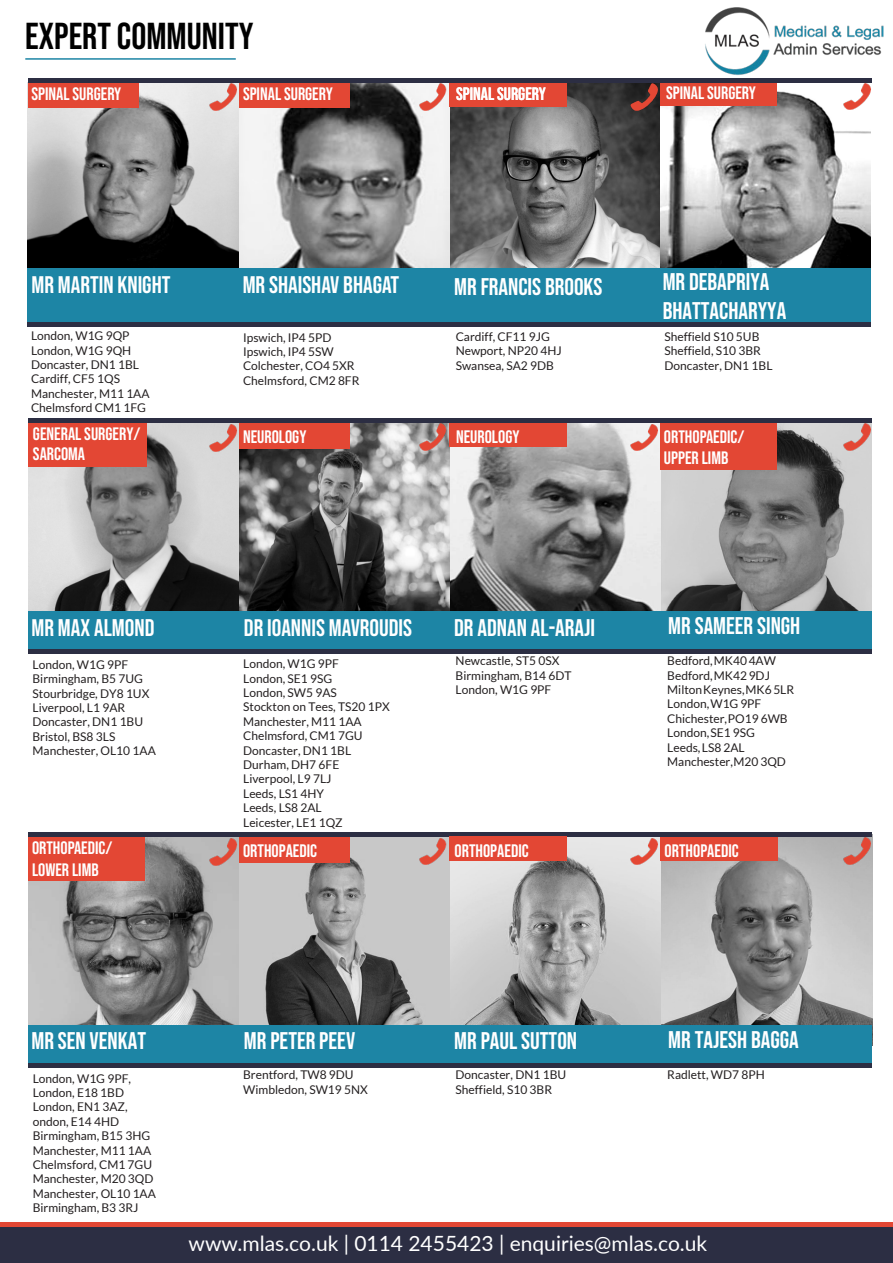
<style>
.page{position:relative;width:893px;height:1263px;background:#fff}
.page>*{position:absolute;margin:0;border:0;box-sizing:border-box;transform-origin:0 0}
.t1{font:37.5px "Bebas Neue";color:#000}
.t2{font:24px/28.8px "Bebas Neue";color:#fff}
.t3{font:24px "Bebas Neue";color:#fff}
.t4{font:21px "Lato";color:#fff}
.t5{font:18px/21.6px "Bebas Neue";color:#fff}
.t6{font:18px "Bebas Neue";color:#fff}
.t7{font:12px/14.4px "Lato";color:#231f20}
.s1{font-style:inherit}
</style>
<div class="page">
<img style="left:28px;top:837px;width:844px;height:188px">
<img style="left:661px;top:423px;width:210px;height:188px">
<img style="left:449px;top:423px;width:211px;height:188px">
<img style="left:239px;top:423px;width:210px;height:188px">
<img style="left:239px;top:82px;width:632px;height:187px">
<div style="left:0;top:1222px;width:893px;height:41px;background:#2c2e43"></div>
<div style="left:0;top:1222px;width:893px;height:5px;background:#e34734"></div>
<img style="left:27px;top:82px;width:212px;height:187px">
<div style="left:27px;top:269px;width:844px;height:54px;background:#1d85a5"></div>
<div style="left:27px;top:322px;width:844px;height:5px;background:#2c2e43"></div>
<img style="left:28px;top:423px;width:211px;height:188px">
<img style="left:630px;top:83px;width:30px;height:27px">
<img style="left:419px;top:82px;width:30px;height:28px">
<img style="left:843px;top:82px;width:29px;height:28px">
<div style="left:28px;top:82px;width:111px;height:26px;background:#e34734"></div>
<div style="left:239px;top:82px;width:111px;height:26px;background:#e34734"></div>
<div style="left:449px;top:82px;width:118px;height:24px;background:#e34734"></div>
<div style="left:660px;top:82px;width:117px;height:24px;background:#e34734"></div>
<hr style="left:28px;top:78px;width:844px;height:4px;background:#2c2e43">
<img style="left:209px;top:83px;width:30px;height:27px">
<hr style="left:25px;top:58px;width:211px;height:2px;background:#1d85a5">
<img style="left:705px;top:7px;width:178px;height:68px">
<div style="left:28px;top:611px;width:844px;height:38px;background:#1d85a5"></div>
<div style="left:28px;top:649px;width:844px;height:5px;background:#2c2e43"></div>
<img style="left:630px;top:423px;width:30px;height:28px">
<img style="left:419px;top:423px;width:30px;height:28px">
<img style="left:843px;top:423px;width:29px;height:27px">
<div style="left:28px;top:423px;width:118px;height:44px;background:#e34734"></div>
<div style="left:239px;top:423px;width:111px;height:26px;background:#e34734"></div>
<div style="left:449px;top:423px;width:118px;height:24px;background:#e34734"></div>
<div style="left:660px;top:423px;width:117px;height:44px;background:#e34734"></div>
<div style="left:28px;top:418px;width:844px;height:5px;background:#2c2e43"></div>
<img style="left:209px;top:423px;width:30px;height:28px">
<div style="left:660px;top:425px;width:117px;height:44px;background:#e34734"></div>
<div style="left:28px;top:1025px;width:844px;height:38px;background:#1d85a5"></div>
<div style="left:28px;top:1063px;width:844px;height:5px;background:#2c2e43"></div>
<img style="left:630px;top:837px;width:30px;height:28px">
<img style="left:419px;top:837px;width:30px;height:28px">
<img style="left:843px;top:837px;width:30px;height:27px">
<div style="left:239px;top:837px;width:111px;height:26px;background:#e34734"></div>
<div style="left:661px;top:837px;width:117px;height:24px;background:#e34734"></div>
<img style="left:209px;top:837px;width:30px;height:28px">
<div style="left:29px;top:837px;width:116px;height:44px;background:#e34734"></div>
<div style="left:28px;top:832px;width:844px;height:5px;background:#2c2e43"></div>
<div style="left:449px;top:837px;width:118px;height:24px;background:#e34734"></div>
<h1 class="t1" style="left:25px;top:14px;width:230px">EXPERT COMMUNITY</h1>
<h3 class="t5" style="left:31px;top:83px;width:91px">SPINAL SURGERY</h3>
<h3 class="t5" style="left:243px;top:83px;width:91px">SPINAL SURGERY</h3>
<h3 class="t5" style="left:456px;top:83px;width:91px">SPINAL SURGERY</h3>
<h3 class="t5" style="left:666px;top:82px;width:91px">SPINAL SURGERY</h3>
<h2 class="t3" style="left:31px;top:271px;width:141px">MR MARTIN KNIGHT</h2>
<h2 class="t3" style="left:243px;top:271px;width:158px">MR SHAISHAV BHAGAT</h2>
<h2 class="t2" style="left:663px;top:267px;width:125px">MR DEBAPRIYA<br>BHATTACHARYYA</h2>
<p class="t7" style="left:31px;top:328px;width:120px">London, W1G 9QP<br>London, W1G 9QH<br>Doncaster, DN1 1BL<br>Cardiff, CF5 1QS<br>Manchester, M11 1AA<br>Chelmsford CM1 1FG</p>
<p class="t7" style="left:243px;top:330px;width:118px">Ipswich, IP4 5PD<br>Ipswich, IP4 5SW<br>Colchester, CO4 5XR<br>Chelmsford, CM2 8FR</p>
<p class="t7" style="left:664px;top:329px;width:110px">Sheffield S10 5UB<br>Sheffield, S10 3BR<br>Doncaster, DN1 1BL</p>
<h2 class="t2" style="left:454px;top:272px;width:150px">MR FRANCIS BROOKS</h2>
<p class="t7" style="left:456px;top:329px;width:108px">Cardiff, CF11 9JG<br>Newport, NP20 4HJ<br>Swansea, SA2 9DB</p>
<h3 class="t5" style="left:33px;top:424px;width:109px;line-height:19.8px">GENERAL SURGERY/<br>SARCOMA</h3>
<h3 class="t6" style="left:243px;top:426px;width:65px">NEUROLOGY</h3>
<h3 class="t6" style="left:456px;top:426px;width:65px">NEUROLOGY</h3>
<h3 class="t5" style="left:664px;top:426px;width:82px">ORTHOPAEDIC/<br>UPPER LIMB</h3>
<h2 class="t2" style="left:31px;top:613px;width:124px"><span class="s1">MR</span> MAX ALMOND</h2>
<h2 class="t2" style="left:668px;top:611px;width:134px">MR SAMEER SINGH</h2>
<p class="t7" style="left:33px;top:657px;width:125px">London, W1G 9PF<br>Birmingham, B5 7UG<br>Stourbridge, DY8 1UX<br>Liverpool, L1 9AR<br>Doncaster, DN1 1BU<br>Bristol, BS8 3LS<br>Manchester, OL10 1AA</p>
<p class="t7" style="left:243px;top:657px;width:148px">London, W1G 9PF<br>London, SE1 9SG<br>London, SW5 9AS<br>Stockton on Tees, TS20 1PX<br>Manchester, M11 1AA<br>Chelmsford, CM1 7GU<br>Doncaster, DN1 1BL<br>Durham, DH7 6FE<br>Liverpool, L9 7LJ<br>Leeds, LS1 4HY<br>Leeds, LS8 2AL<br>Leicester, LE1 1QZ</p>
<h2 class="t3" style="left:244px;top:614px;width:170px">DR IOANNIS MAVROUDIS</h2>
<h2 class="t2" style="left:454px;top:613px;width:142px">DR ADNAN AL-ARAJI</h2>
<p class="t7" style="left:667px;top:653px;width:128px">Bedford, MK40 4AW<br>Bedford, MK42 9DJ<br>Milton Keynes, MK6 5LR<br>London, W1G 9PF<br>Chichester, PO19 6WB<br>London, SE1 9SG<br>Leeds, LS8 2AL<br>Manchester, M20 3QD</p>
<p class="t7" style="left:456px;top:654px;width:117px">Newcastle, ST5 0SX<br>Birmingham, B14 6DT<br>London, W1G 9PF</p>
<h3 class="t5" style="left:32px;top:837px;width:82px">ORTHOPAEDIC/<br>LOWER LIMB</h3>
<h3 class="t6" style="left:455px;top:840px;width:76px">ORTHOPAEDIC</h3>
<h3 class="t6" style="left:665px;top:840px;width:76px">ORTHOPAEDIC</h3>
<h3 class="t6" style="left:243px;top:840px;width:76px">ORTHOPAEDIC</h3>
<h2 class="t2" style="left:31px;top:1026px;width:116px">MR SEN VENKAT</h2>
<h2 class="t2" style="left:668px;top:1025px;width:132px">MR TAJESH BAGGA</h2>
<p class="t7" style="left:33px;top:1071px;width:125px">London, W1G 9PF,<br>London, E18 1BD<br>London, EN1 3AZ, ondon, E14 4HD<br>Birmingham, B15 3HG<br>Manchester, M11 1AA<br>Chelmsford, CM1 7GU<br>Manchester, M20 3QD<br>Manchester, OL10 1AA<br>Birmingham, B3 3RJ</p>
<p class="t7" style="left:243px;top:1068px;width:126px">Brentford, TW8 9DU<br>Wimbledon, SW19 5NX</p>
<h2 class="t2" style="left:244px;top:1026px;width:113px">MR PETER PEEV</h2>
<h2 class="t2" style="left:454px;top:1025px;width:124px">MR PAUL SUTTON</h2>
<p class="t7" style="left:667px;top:1067px;width:99px">Radlett, WD7 8PH</p>
<p class="t7" style="left:456px;top:1068px;width:112px">Doncaster, DN1 1BU<br>Sheffield, S10 3BR</p>
<h3 class="t4" style="left:189px;top:1228px;width:520px">www.mlas.co.uk | 0114 2455423 | enquiries@mlas.co.uk</h3>
</div>
